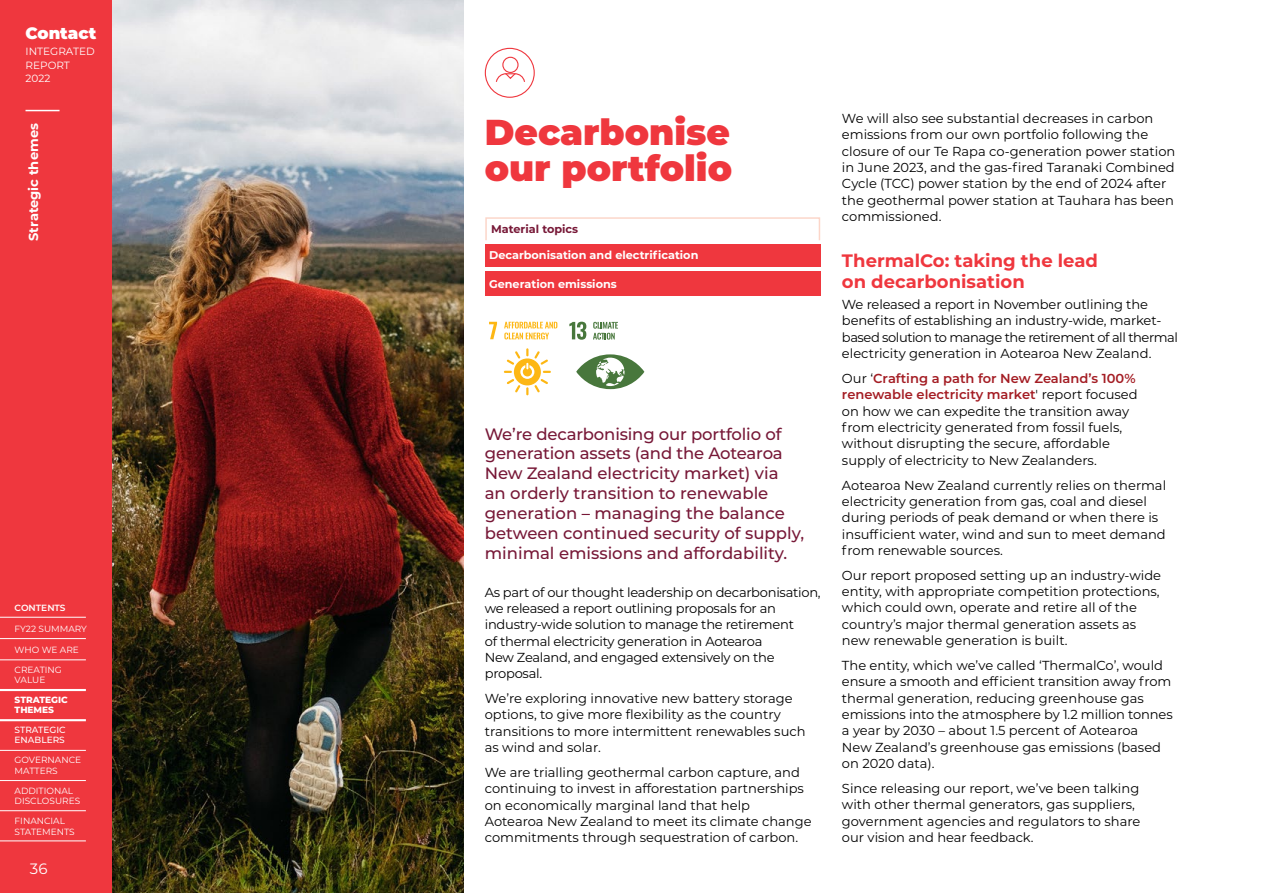
<style>
.page{position:relative;width:1263px;height:893px;background:#fff}
.page>*{position:absolute;margin:0;border:0;box-sizing:border-box;transform-origin:0 0}
.t1{font:900 36px/36px "Montserrat";color:#ef373e}
.t2{font:700 18px/21px "Montserrat";color:#ef373e}
.t3{font:500 16.5px/19.8px "Montserrat";color:#771837}
.t4{font:900 16.5px "Montserrat";color:#fff}
.t5{font:15px "Montserrat";color:#fff}
.t6{font:13.05px/16.4px "Montserrat";color:#000}
.t7{font:13.05px/16.4px "Montserrat";letter-spacing:-.02em;color:#000}
.t8{font:700 13.05px "Montserrat";color:#fff}
.t9{font:700 11.25px "Montserrat";color:#fff}
.t10{font:700 11.25px "Montserrat";color:#771837}
.t11{font:10.5px/13.5px "Montserrat";color:#fff}
.t12{font:9px/10.5px "Montserrat";color:#fff}
.t13{font:500 9px/10.5px "Montserrat";color:#fff}
.t14{font:800 9px/10.5px "Montserrat";color:#fff}
.t15{font:600 9px "Montserrat";color:#fff}
.s1{font-weight:600;color:#a41d24}
</style>
<div class="page">
<img style="left:112px;top:0;width:351px;height:893px">
<div style="left:485px;top:48px;width:50px;height:50px;border:1px solid #ef373e;border-radius:50%"></div>
<svg style="left:495px;top:56px;width:30px;height:26px"></svg>
<div style="left:485px;top:217px;width:335px;height:24px;border:1px solid #fcd6c9"></div>
<div style="left:485px;top:244px;width:336px;height:22px;background:#ef373e"></div>
<div style="left:485px;top:271px;width:336px;height:25px;background:#ef373e"></div>
<svg style="left:569px;top:322px;width:17px;height:18px"></svg>
<svg style="left:593px;top:322px;width:25px;height:18px"></svg>
<svg style="left:576px;top:354px;width:68px;height:35px"></svg>
<svg style="left:489px;top:322px;width:8px;height:17px"></svg>
<svg style="left:504px;top:322px;width:53px;height:17px"></svg>
<svg style="left:504px;top:348px;width:47px;height:47px"></svg>
<div style="left:0;top:0;width:112px;height:893px;background:#ef373e"></div>
<hr style="left:26px;top:110px;width:34px;height:1px;background:#fff">
<hr style="left:0;top:617px;width:86px;height:1px;background:#fff">
<hr style="left:0;top:780px;width:86px;height:1px;background:#fff">
<hr style="left:0;top:810px;width:86px;height:1px;background:#fff">
<hr style="left:0;top:841px;width:86px;height:1px;background:#fff">
<hr style="left:0;top:750px;width:86px;height:1px;background:#fff">
<hr style="left:0;top:689px;width:86px;height:2px;background:#fff">
<hr style="left:0;top:660px;width:86px;height:1px;background:#fff">
<hr style="left:0;top:638px;width:86px;height:1px;background:#fff">
<hr style="left:0;top:719px;width:86px;height:2px;background:#fff">
<p class="t4" style="left:26px;top:21px;width:72px">Contact</p>
<p class="t11" style="left:26px;top:45px;width:71px">INTEGRATED<br>REPORT<br>2022</p>
<p class="t8" style="left:24px;top:241px;width:119px;rotate:-90deg">Strategic themes</p>
<p class="t15" style="left:15px;top:601px;width:53px">CONTENTS</p>
<p class="t12" style="left:15px;top:623px;width:74px">FY22 SUMMARY</p>
<p class="t12" style="left:15px;top:644px;width:66px">WHO WE ARE</p>
<p class="t12" style="left:15px;top:664px;width:49px">CREATING<br>VALUE</p>
<p class="t14" style="left:15px;top:694px;width:55px">STRATEGIC<br>THEMES</p>
<p class="t13" style="left:15px;top:724px;width:53px">STRATEGIC<br>ENABLERS</p>
<p class="t12" style="left:15px;top:755px;width:68px">GOVERNANCE<br>MATTERS</p>
<p class="t12" style="left:15px;top:785px;width:67px">ADDITIONAL<br>DISCLOSURES</p>
<p class="t12" style="left:15px;top:815px;width:62px">FINANCIAL<br>STATEMENTS</p>
<p class="t5" style="left:30px;top:858px;width:19px">36</p>
<h1 class="t1" style="left:485px;top:112px;width:249px">Decarbonise our portfolio</h1>
<p class="t10" style="left:491px;top:221px;width:89px">Material topics</p>
<p class="t9" style="left:489px;top:247px;width:211px">Decarbonisation and electrification</p>
<p class="t9" style="left:489px;top:276px;width:129px">Generation emissions</p>
<p class="t3" style="left:485px;top:423px;width:321px">We’re decarbonising our portfolio of generation assets (and the Aotearoa New Zealand electricity market) via<br>an orderly transition to renewable generation – managing the balance between continued security of supply, minimal emissions and affordability.</p>
<p class="t7" style="left:485px;top:583px;width:337px">As part of our thought leadership on decarbonisation, we released a report outlining proposals for an industry-wide solution to manage the retirement<br>of thermal electricity generation in Aotearoa<br>New Zealand, and engaged extensively on the proposal.</p>
<p class="t6" style="left:485px;top:690px;width:322px">We’re exploring innovative new battery storage options, to give more flexibility as the country transitions to more intermittent renewables such as wind and solar.</p>
<p class="t6" style="left:485px;top:764px;width:328px">We are trialling geothermal carbon capture, and continuing to invest in afforestation partnerships on economically marginal land that help Aotearoa New Zealand to meet its climate change commitments through sequestration of carbon.</p>
<p class="t6" style="left:842px;top:110px;width:335px">We will also see substantial decreases in carbon emissions from our own portfolio following the closure of our Te Rapa co-generation power station in June 2023, and the gas-fired Taranaki Combined Cycle (TCC) power station by the end of 2024 after the geothermal power station at Tauhara has been commissioned.</p>
<h2 class="t2" style="left:842px;top:250px;width:257px">ThermalCo: taking the lead on decarbonisation</h2>
<p class="t6" style="left:842px;top:296px;width:337px">We released a report in November outlining the benefits of establishing an industry-wide, market&shy;based solution to manage the retirement of all thermal electricity generation in Aotearoa New Zealand.</p>
<p class="t6" style="left:842px;top:370px;width:297px">Our ‘<span class="s1">Crafting a path for New Zealand’s 100% renewable electricity market</span>' report focused on how we can expedite the transition away from electricity generated from fossil fuels, without disrupting the secure, affordable supply of electricity to New Zealanders.</p>
<p class="t6" style="left:842px;top:476px;width:326px">Aotearoa New Zealand currently relies on thermal electricity generation from gas, coal and diesel during periods of peak demand or when there is insufficient water, wind and sun to meet demand from renewable sources.</p>
<p class="t6" style="left:842px;top:566px;width:321px">Our report proposed setting up an industry-wide entity, with appropriate competition protections, which could own, operate and retire all of the country’s major thermal generation assets as new renewable generation is built.</p>
<p class="t6" style="left:842px;top:657px;width:332px">The entity, which we’ve called ‘ThermalCo’, would ensure a smooth and efficient transition away from thermal generation, reducing greenhouse gas emissions into the atmosphere by 1.2 million tonnes a year by 2030 – about 1.5 percent of Aotearoa<br>New Zealand’s greenhouse gas emissions (based on 2020 data).</p>
<p class="t6" style="left:842px;top:780px;width:300px">Since releasing our report, we’ve been talking with other thermal generators, gas suppliers, government agencies and regulators to share our vision and hear feedback.</p>
</div>
